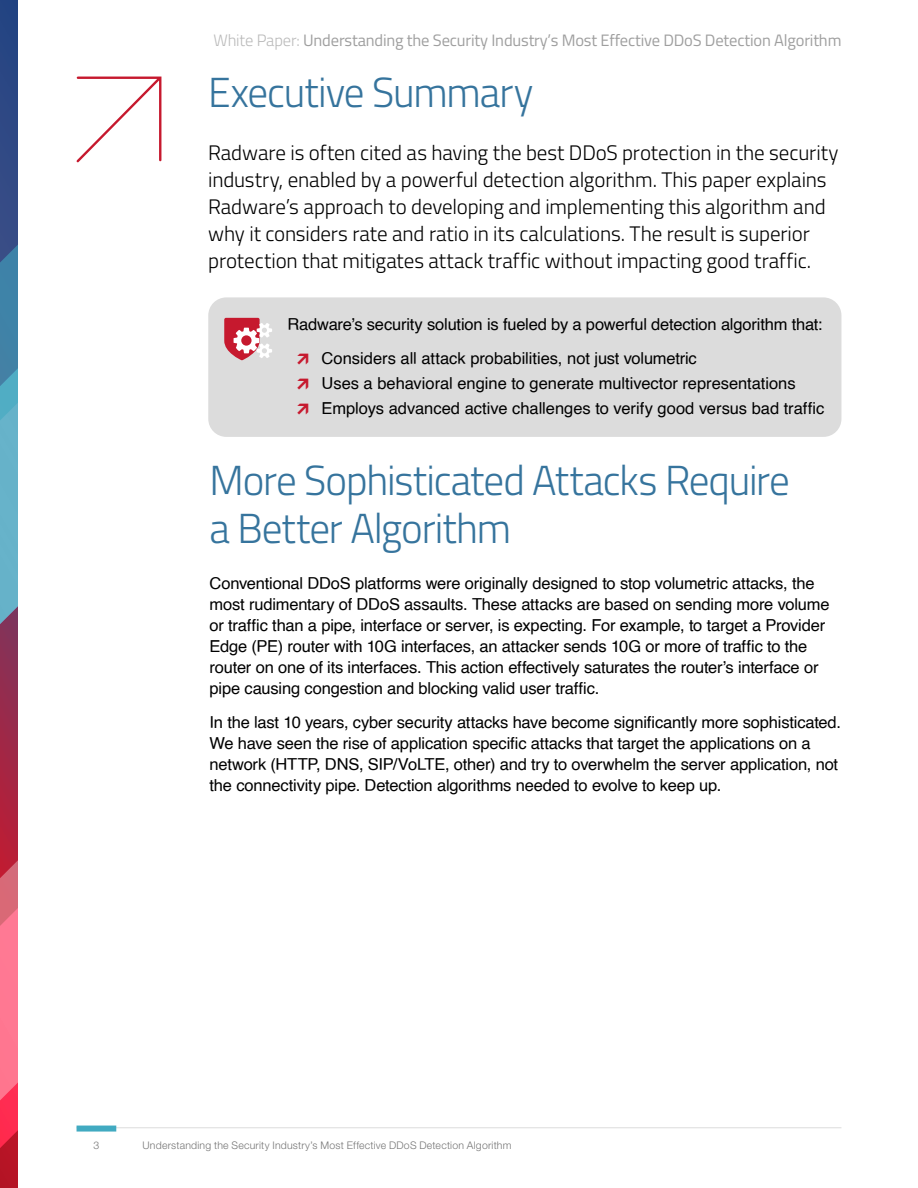
<style>
.page{position:relative;width:918px;height:1188px;background:#fff}
.page>*{position:absolute;margin:0;border:0;box-sizing:border-box;transform-origin:0 0}
.t1{font:300 42px/48px "Titillium Web";letter-spacing:-.025em;color:#36749d}
.t2{font:300 21px/27px "Titillium Web";letter-spacing:-.005em;color:#000}
.t3{font:16.5px/21px "Helvetica";letter-spacing:-.01em;color:#000}
.t4{font:16.5px "Titillium Web";letter-spacing:-.01em;color:#9f9f9f}
.t5{font:300 10.5px "Helvetica Neue";letter-spacing:.02em;color:#767676}
.s1{font-weight:300;color:#bababa}
</style>
<div class="page">
<hr style="left:77px;top:1127px;width:764px;height:1px;background:#dcdcdc">
<div style="left:77px;top:1126px;width:39px;height:6px;background:#41aac1"></div>
<svg style="left:0;top:0;width:17px;height:1188px"></svg>
<svg style="left:76px;top:76px;width:86px;height:87px"></svg>
<div style="left:208px;top:297px;width:633px;height:140px;background:#dcdcdc;border-radius:18px"></div>
<svg style="left:224px;top:318px;width:48px;height:42px"></svg>
<p class="t4" style="left:213px;top:28px;width:630px"><span class="s1">White Paper:</span> Understanding the Security Industry’s Most Effective DDoS Detection Algorithm</p>
<h1 class="t1" style="left:208px;top:66px;width:327px">Executive Summary</h1>
<p class="t2" style="left:208px;top:138px;width:632px">Radware is often cited as having the best DDoS protection in the security industry, enabled by a powerful detection algorithm. This paper explains Radware’s approach to developing and implementing this algorithm and why it considers rate and ratio in its calculations. The result is superior protection that mitigates attack traffic without impacting good traffic.</p>
<p class="t3" style="left:322px;top:308px;width:502px;line-height:33.8px;text-indent:-34px">Radware’s security solution is fueled by a powerful detection algorithm that:<br>Considers all attack probabilities, not just volumetric</p>
<p class="t3" style="left:322px;top:371px;width:504px;line-height:25.2px">Uses a behavioral engine to generate multivector representations<br>Employs advanced active challenges to verify good versus bad traffic</p>
<h1 class="t1" style="left:210px;top:454px;width:582px">More Sophisticated Attacks Require a Better Algorithm</h1>
<p class="t3" style="left:210px;top:574px;width:622px">Conventional DDoS platforms were originally designed to stop volumetric attacks, the most rudimentary of DDoS assaults. These attacks are based on sending more volume or traffic than a pipe, interface or server, is expecting. For example, to target a Provider Edge (PE) router with 10G interfaces, an attacker sends 10G or more of traffic to the router on one of its interfaces. This action effectively saturates the router’s interface or pipe causing congestion and blocking valid user traffic.</p>
<p class="t3" style="left:210px;top:712px;width:633px">In the last 10 years, cyber security attacks have become significantly more sophisticated.<br>We have seen the rise of application specific attacks that target the applications on a network (HTTP, DNS, SIP/VoLTE, other) and try to overwhelm the server application, not the connectivity pipe. Detection algorithms needed to evolve to keep up.</p>
<p class="t5" style="left:93px;top:1139px;width:7px">3</p>
<p class="t5" style="left:143px;top:1139px;width:370px">Understanding the Security Industry’s Most Effective DDoS Detection Algorithm</p>
</div>
